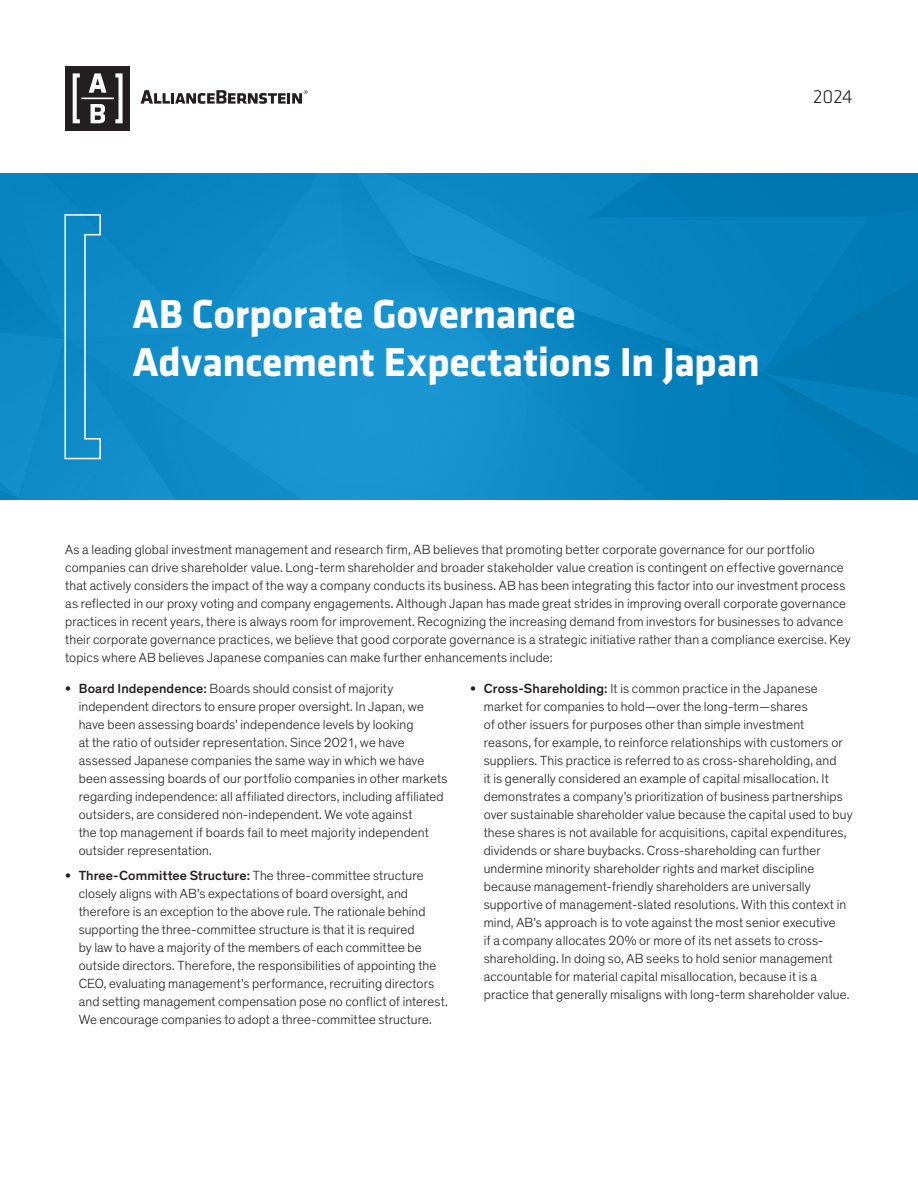
<style>
.page{position:relative;width:918px;height:1188px;background:#fff}
.page>*{position:absolute;margin:0;border:0;box-sizing:border-box;transform-origin:0 0}
.t1{font:700 42px/48px "Klavika";letter-spacing:-.01em;color:#fff}
.t2{font:300 19.5px "Klavika";color:#231f20}
.t3{font:300 13.5px/18px "Theinhardt";letter-spacing:.01em;color:#231f20}
.s1{font-weight:700}
.s2{font-weight:500}
</style>
<div class="page">
<div style="left:65px;top:66px;width:65px;height:65px;background:#231f20"></div>
<svg style="left:73px;top:73px;width:50px;height:50px"></svg>
<svg style="left:141px;top:90px;width:167px;height:14px"></svg>
<img style="left:0;top:174px;width:918px;height:325px">
<svg style="left:64px;top:213px;width:38px;height:247px;background:#2193ca"></svg>
<h2 class="t2" style="left:813px;top:85px;width:41px">2024</h2>
<h1 class="t1" style="left:132px;top:289px;width:629px">AB Corporate Governance<br>Advancement Expectations In Japan</h1>
<p class="t3" style="left:65px;top:540px;width:787px">As a leading global investment management and research firm, AB believes that promoting better corporate governance for our portfolio companies can drive shareholder value. Long-term shareholder and broader stakeholder value creation is contingent on effective governance that actively considers the impact of the way a company conducts its business. AB has been integrating this factor into our investment process as reflected in our proxy voting and company engagements. Although Japan has made great strides in improving overall corporate governance practices in recent years, there is always room for improvement. Recognizing the increasing demand from investors for businesses to advance their corporate governance practices, we believe that good corporate governance is a strategic initiative rather than a compliance exercise. Key topics where AB believes Japanese companies can make further enhancements include:</p>
<p class="t3" style="left:79px;top:680px;width:370px;text-indent:-14px"><span class="s1">•</span> <span class="s2">Board Independence:</span> Boards should consist of majority independent directors to ensure proper oversight. In Japan, we have been assessing boards’ independence levels by looking<br>at the ratio of outsider representation. Since 2021, we have assessed Japanese companies the same way in which we have been assessing boards of our portfolio companies in other markets regarding independence: all affiliated directors, including affiliated outsiders, are considered non-independent. We vote against<br>the top management if boards fail to meet majority independent outsider representation.</p>
<p class="t3" style="left:79px;top:866px;width:371px;text-indent:-14px"><span class="s1">•</span> <span class="s2">Three-Committee Structure:</span> The three-committee structure closely aligns with AB’s expectations of board oversight, and therefore is an exception to the above rule. The rationale behind supporting the three-committee structure is that it is required<br>by law to have a majority of the members of each committee be outside directors. Therefore, the responsibilities of appointing the CEO, evaluating management’s performance, recruiting directors and setting management compensation pose no conflict of interest.<br>We encourage companies to adopt a three-committee structure.</p>
<p class="t3" style="left:484px;top:680px;width:370px;text-indent:-14px"><span class="s1">•</span> <span class="s2">Cross-Shareholding:</span> It is common practice in the Japanese market for companies to hold—over the long-term—shares<br>of other issuers for purposes other than simple investment reasons, for example, to reinforce relationships with customers or suppliers. This practice is referred to as cross-shareholding, and<br>it is generally considered an example of capital misallocation. It demonstrates a company’s prioritization of business partnerships over sustainable shareholder value because the capital used to buy these shares is not available for acquisitions, capital expenditures, dividends or share buybacks. Cross-shareholding can further undermine minority shareholder rights and market discipline because management-friendly shareholders are universally supportive of management-slated resolutions. With this context in mind, AB’s approach is to vote against the most senior executive<br>if a company allocates 20% or more of its net assets to cross&shy;shareholding. In doing so, AB seeks to hold senior management accountable for material capital misallocation, because it is a practice that generally misaligns with long-term shareholder value.</p>
</div>
